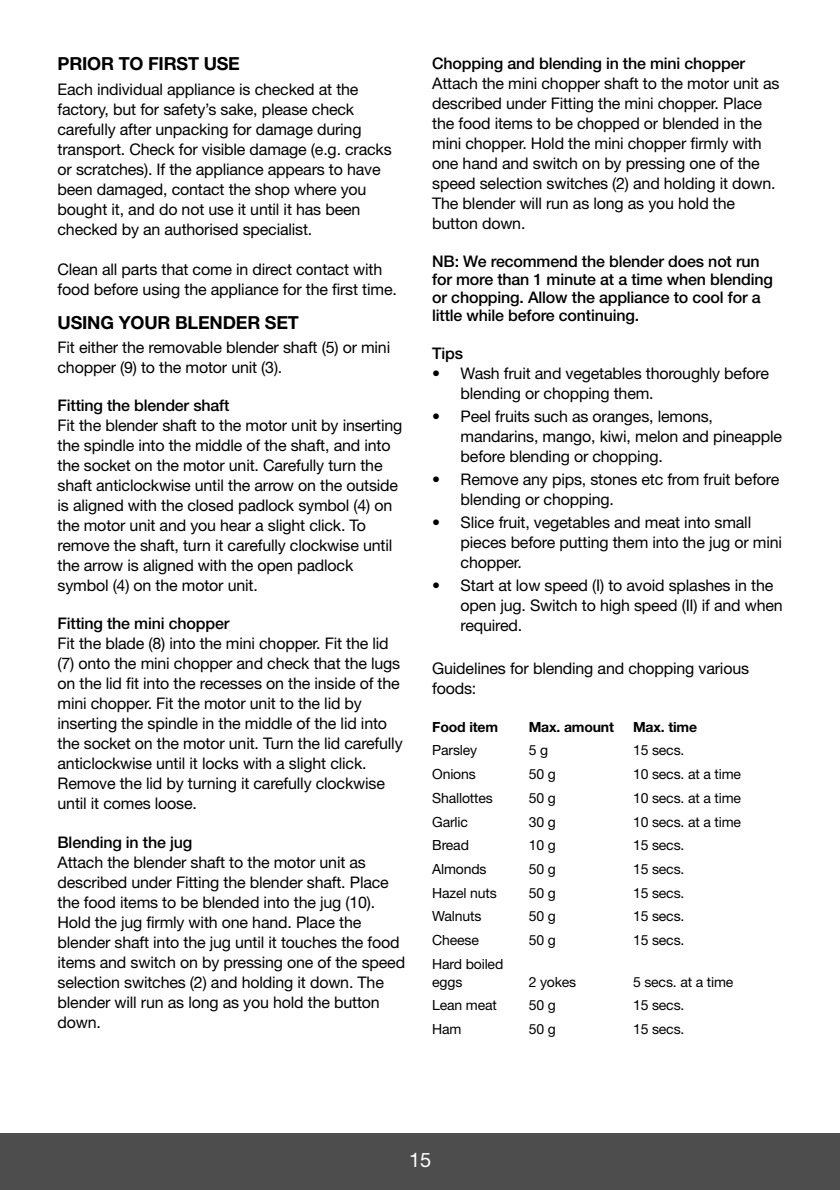
<style>
.page{position:relative;width:840px;height:1190px;background:#fff}
.page>*{position:absolute;margin:0;border:0;box-sizing:border-box;transform-origin:0 0}
.t1{font:20px "Helvetica Neue";color:#fff}
.t2{font:700 18px "Helvetica Neue";letter-spacing:-.01em;color:#000}
.t3{font:16px/20px "Helvetica Neue";letter-spacing:-.01em;color:#000}
.t4{font:500 16px/18px "Helvetica Neue";letter-spacing:-.01em;color:#000}
.t5{font:14px/18px "Helvetica Neue";letter-spacing:-.01em;color:#000}
.t6{font:700 14px "Helvetica Neue";letter-spacing:-.01em;color:#000}
</style>
<div class="page">
<div style="left:0;top:1133px;width:839px;height:56px;background:#4d4d4d"></div>
<p class="t2" style="left:57px;top:58px;width:184px">PRIOR TO FIRST USE</p>
<p class="t3" style="left:57px;top:81px;width:335px">Each individual appliance is checked at the factory, but for safety’s sake, please check carefully after unpacking for damage during transport. Check for visible damage (e.g. cracks or scratches). If the appliance appears to have been damaged, contact the shop where you bought it, and do not use it until it has been checked by an authorised specialist.</p>
<p class="t3" style="left:57px;top:261px;width:340px">Clean all parts that come in direct contact with food before using the appliance for the first time.</p>
<p class="t2" style="left:57px;top:315px;width:243px">USING YOUR BLENDER SET</p>
<p class="t3" style="left:57px;top:339px;width:334px">Fit either the removable blender shaft (5) or mini chopper (9) to the motor unit (3).</p>
<p class="t4" style="left:57px;top:398px;width:173px">Fitting the blender shaft</p>
<p class="t3" style="left:57px;top:417px;width:346px">Fit the blender shaft to the motor unit by inserting the spindle into the middle of the shaft, and into the socket on the motor unit. Carefully turn the shaft anticlockwise until the arrow on the outside is aligned with the closed padlock symbol (4) on the motor unit and you hear a slight click. To remove the shaft, turn it carefully clockwise until the arrow is aligned with the open padlock symbol (4) on the motor unit.</p>
<p class="t4" style="left:57px;top:616px;width:173px">Fitting the mini chopper</p>
<p class="t3" style="left:57px;top:635px;width:346px">Fit the blade (8) into the mini chopper. Fit the lid (7) onto the mini chopper and check that the lugs on the lid fit into the recesses on the inside of the mini chopper. Fit the motor unit to the lid by inserting the spindle in the middle of the lid into the socket on the motor unit. Turn the lid carefully anticlockwise until it locks with a slight click.<br>Remove the lid by turning it carefully clockwise until it comes loose.</p>
<p class="t4" style="left:57px;top:834px;width:136px">Blending in the jug</p>
<p class="t3" style="left:57px;top:853px;width:349px">Attach the blender shaft to the motor unit as described under Fitting the blender shaft. Place the food items to be blended into the jug (10).<br>Hold the jug firmly with one hand. Place the blender shaft into the jug until it touches the food items and switch on by pressing one of the speed selection switches (2) and holding it down. The blender will run as long as you hold the button down.</p>
<p class="t4" style="left:432px;top:56px;width:314px">Chopping and blending in the mini chopper</p>
<p class="t3" style="left:432px;top:75px;width:348px">Attach the mini chopper shaft to the motor unit as described under Fitting the mini chopper. Place the food items to be chopped or blended in the mini chopper. Hold the mini chopper firmly with one hand and switch on by pressing one of the speed selection switches (2) and holding it down.<br>The blender will run as long as you hold the button down.</p>
<p class="t4" style="left:432px;top:254px;width:342px">NB: We recommend the blender does not run for more than 1 minute at a time when blending or chopping. Allow the appliance to cool for a little while before continuing.</p>
<p class="t4" style="left:432px;top:346px;width:32px">Tips</p>
<p class="t3" style="left:460px;top:365px;width:310px;text-indent:-28px">• Wash fruit and vegetables thoroughly before blending or chopping them.</p>
<p class="t3" style="left:460px;top:408px;width:323px;text-indent:-28px">• Peel fruits such as oranges, lemons, mandarins, mango, kiwi, melon and pineapple before blending or chopping.</p>
<p class="t3" style="left:460px;top:471px;width:320px;text-indent:-28px">• Remove any pips, stones etc from fruit before blending or chopping.</p>
<p class="t3" style="left:460px;top:513px;width:323px;text-indent:-28px">• Slice fruit, vegetables and meat into small pieces before putting them into the jug or mini chopper.</p>
<p class="t3" style="left:460px;top:576px;width:323px;text-indent:-28px">• Start at low speed (I) to avoid splashes in the open jug. Switch to high speed (II) if and when required.</p>
<p class="t3" style="left:432px;top:659px;width:318px">Guidelines for blending and chopping various foods:</p>
<p class="t6" style="left:432px;top:721px;width:67px">Food item</p>
<p class="t6" style="left:528px;top:721px;width:87px">Max. amount</p>
<p class="t6" style="left:632px;top:721px;width:66px">Max. time</p>
<p class="t5" style="left:432px;top:742px;width:46px">Parsley</p>
<p class="t5" style="left:528px;top:742px;width:21px">5 g</p>
<p class="t5" style="left:632px;top:742px;width:53px">15 secs.</p>
<p class="t5" style="left:432px;top:766px;width:45px">Onions</p>
<p class="t5" style="left:528px;top:766px;width:29px">50 g</p>
<p class="t5" style="left:632px;top:766px;width:109px">10 secs. at a time</p>
<p class="t5" style="left:432px;top:790px;width:62px">Shallottes</p>
<p class="t5" style="left:528px;top:790px;width:29px">50 g</p>
<p class="t5" style="left:632px;top:790px;width:109px">10 secs. at a time</p>
<p class="t5" style="left:432px;top:813px;width:37px">Garlic</p>
<p class="t5" style="left:528px;top:813px;width:29px">30 g</p>
<p class="t5" style="left:632px;top:813px;width:109px">10 secs. at a time</p>
<p class="t5" style="left:432px;top:837px;width:38px">Bread</p>
<p class="t5" style="left:528px;top:837px;width:29px">10 g</p>
<p class="t5" style="left:632px;top:837px;width:53px">15 secs.</p>
<p class="t5" style="left:432px;top:861px;width:56px">Almonds</p>
<p class="t5" style="left:528px;top:861px;width:29px">50 g</p>
<p class="t5" style="left:632px;top:861px;width:53px">15 secs.</p>
<p class="t5" style="left:432px;top:884px;width:66px">Hazel nuts</p>
<p class="t5" style="left:528px;top:884px;width:29px">50 g</p>
<p class="t5" style="left:632px;top:884px;width:53px">15 secs.</p>
<p class="t5" style="left:432px;top:908px;width:51px">Walnuts</p>
<p class="t5" style="left:528px;top:908px;width:29px">50 g</p>
<p class="t5" style="left:632px;top:908px;width:53px">15 secs.</p>
<p class="t5" style="left:432px;top:932px;width:48px">Cheese</p>
<p class="t5" style="left:528px;top:932px;width:29px">50 g</p>
<p class="t5" style="left:632px;top:932px;width:53px">15 secs.</p>
<p class="t5" style="left:432px;top:955px;width:73px">Hard boiled eggs</p>
<p class="t5" style="left:528px;top:973px;width:49px">2 yokes</p>
<p class="t5" style="left:632px;top:973px;width:102px">5 secs. at a time</p>
<p class="t5" style="left:432px;top:997px;width:66px">Lean meat</p>
<p class="t5" style="left:528px;top:997px;width:29px">50 g</p>
<p class="t5" style="left:632px;top:997px;width:53px">15 secs.</p>
<p class="t5" style="left:432px;top:1021px;width:31px">Ham</p>
<p class="t5" style="left:528px;top:1021px;width:29px">50 g</p>
<p class="t5" style="left:632px;top:1021px;width:53px">15 secs.</p>
<p class="t1" style="left:409px;top:1152px;width:24px">15</p>
</div>
